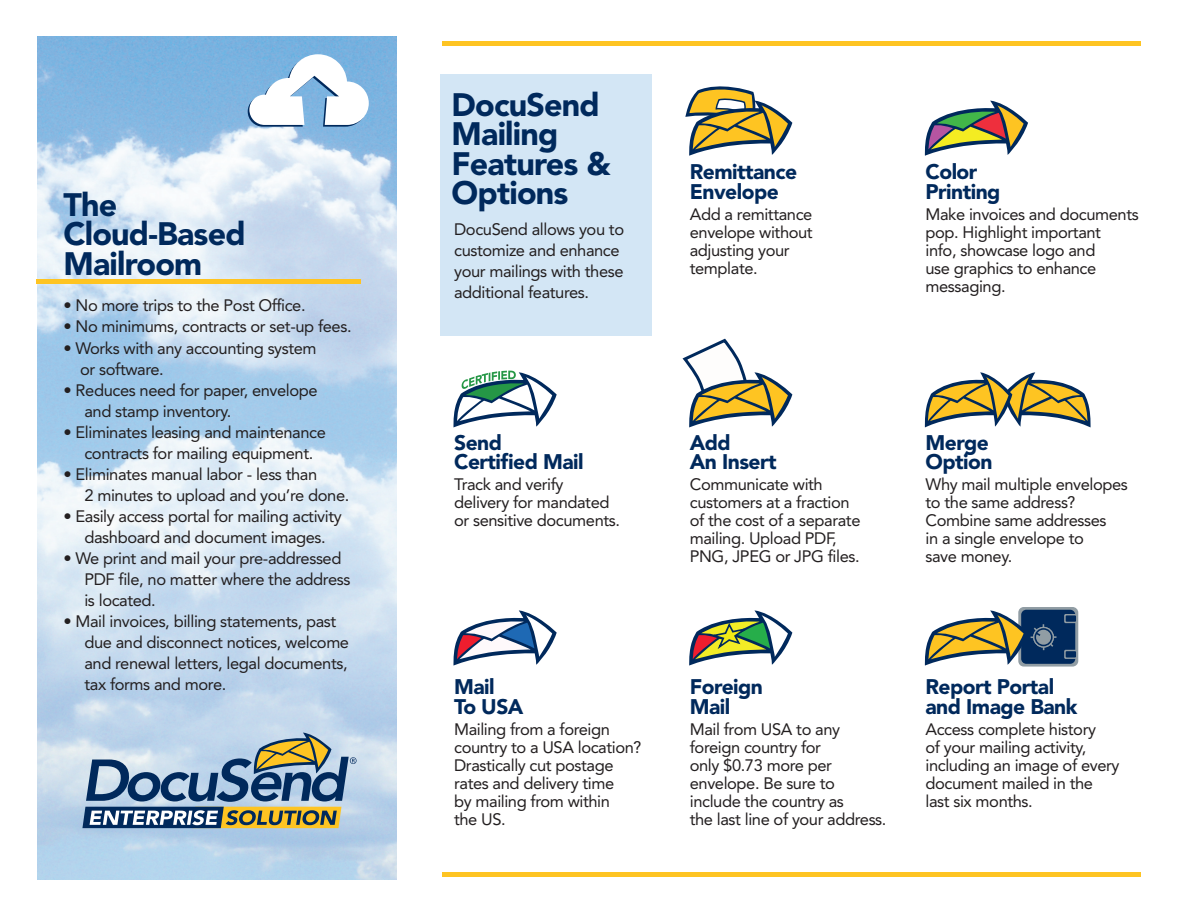
<style>
.page{position:relative;width:1188px;height:920px;background:#fff}
.page>*{position:absolute;margin:0;border:0;box-sizing:border-box;transform-origin:0 0}
.t1{font:900 32.25px/29.4px "Avenir";letter-spacing:-.025em;color:#00295c}
.t2{font:900 21px/19.5px "Avenir";letter-spacing:-.025em;color:#00295c}
.t3{font:16.5px/18px "Avenir";letter-spacing:-.025em;color:#231f20}
</style>
<div class="page">
<svg style="left:1017px;top:607px;width:60px;height:59px"></svg>
<div style="left:1020px;top:609px;width:54px;height:54px;background:#00295c;border-radius:5px"></div>
<svg style="left:1063px;top:649px;width:14px;height:9px"></svg>
<div style="left:1065px;top:651px;width:10px;height:6px;background:#00295c"></div>
<svg style="left:1063px;top:614px;width:14px;height:9px"></svg>
<div style="left:1065px;top:615px;width:10px;height:6px;background:#00295c"></div>
<div style="left:440px;top:74px;width:212px;height:261px;background:#d3e6f5"></div>
<img style="left:37px;top:36px;width:360px;height:843px">
<svg style="left:247px;top:54px;width:121px;height:73px"></svg>
<svg style="left:82px;top:732px;width:274px;height:96px;background:#8fa0a9"></svg>
<div style="left:37px;top:279px;width:324px;height:5px;background:#fec422"></div>
<div style="left:442px;top:41px;width:698px;height:5px;background:#fec422"></div>
<div style="left:442px;top:871px;width:698px;height:5px;background:#fec422"></div>
<svg style="left:924px;top:100px;width:103px;height:56px"></svg>
<svg style="left:924px;top:372px;width:166px;height:55px"></svg>
<svg style="left:453px;top:610px;width:103px;height:55px"></svg>
<svg style="left:924px;top:610px;width:132px;height:55px"></svg>
<svg style="left:685px;top:86px;width:107px;height:70px"></svg>
<svg style="left:682px;top:340px;width:110px;height:87px"></svg>
<svg style="left:453px;top:370px;width:103px;height:57px"></svg>
<svg style="left:689px;top:610px;width:103px;height:55px"></svg>
<h1 class="t1" style="left:64px;top:190px;width:184px">The<br>Cloud-Based<br>Mailroom</h1>
<p class="t3" style="left:64px;top:298px;width:243px">• No more trips to the Post Office.</p>
<p class="t3" style="left:64px;top:319px;width:289px">• No minimums, contracts or set-up fees.</p>
<p class="t3" style="left:80px;top:338px;width:238px;line-height:21px;text-indent:-17px">• Works with any accounting system or software.</p>
<p class="t3" style="left:84px;top:380px;width:235px;line-height:21px;text-indent:-21px">• Reduces need for paper, envelope and stamp inventory.</p>
<p class="t3" style="left:64px;top:422px;width:264px;line-height:21px;text-align:center">• Eliminates leasing and maintenance contracts for mailing equipment.</p>
<p class="t3" style="left:84px;top:464px;width:266px;line-height:21px;text-indent:-21px">• Eliminates manual labor - less than<br>2 minutes to upload and you’re done.</p>
<p class="t3" style="left:64px;top:506px;width:279px;line-height:21px;text-align:center">• Easily access portal for mailing activity dashboard and document images.</p>
<p class="t3" style="left:84px;top:548px;width:267px;line-height:21px;text-indent:-21px">• We print and mail your pre-addressed<br>PDF file, no matter where the address is located.</p>
<p class="t3" style="left:84px;top:611px;width:266px;line-height:21px;text-indent:-21px">• Mail invoices, billing statements, past due and disconnect notices, welcome and renewal letters, legal documents, tax forms and more.</p>
<h1 class="t1" style="left:451px;top:90px;width:160px">DocuSend<br>Mailing<br>Features &amp;<br>Options</h1>
<p class="t3" style="left:454px;top:220px;width:171px;line-height:21px">DocuSend allows you to customize and enhance your mailings with these additional features.</p>
<p class="t2" style="left:689px;top:162px;width:109px">Remittance<br>Envelope</p>
<p class="t3" style="left:689px;top:206px;width:124px">Add a remittance envelope without adjusting your template.</p>
<p class="t2" style="left:925px;top:162px;width:76px">Color<br>Printing</p>
<p class="t3" style="left:925px;top:206px;width:215px">Make invoices and documents pop. Highlight important<br>info, showcase logo and<br>use graphics to enhance messaging.</p>
<p class="t2" style="left:454px;top:432px;width:131px">Send<br>Certified Mail</p>
<p class="t3" style="left:454px;top:477px;width:167px">Track and verify delivery for mandated or sensitive documents.</p>
<p class="t2" style="left:454px;top:677px;width:71px">Mail<br>To USA</p>
<p class="t3" style="left:454px;top:721px;width:189px">Mailing from a foreign country to a USA location?<br>Drastically cut postage rates and delivery time<br>by mailing from within<br>the US.</p>
<p class="t2" style="left:689px;top:432px;width:88px">Add<br>An Insert</p>
<p class="t3" style="left:689px;top:477px;width:172px">Communicate with customers at a fraction of the cost of a separate mailing. Upload PDF,<br>PNG, JPEG or JPG files.</p>
<p class="t2" style="left:925px;top:432px;width:68px">Merge<br>Option</p>
<p class="t3" style="left:925px;top:477px;width:204px">Why mail multiple envelopes to the same address?<br>Combine same addresses<br>in a single envelope to<br>save money.</p>
<p class="t2" style="left:689px;top:677px;width:75px">Foreign<br>Mail</p>
<p class="t3" style="left:689px;top:721px;width:198px">Mail from USA to any foreign country for<br>only $0.73 more per envelope. Be sure to include the country as<br>the last line of your address.</p>
<p class="t2" style="left:925px;top:677px;width:153px">Report Portal and Image Bank</p>
<p class="t3" style="left:925px;top:721px;width:195px">Access complete history<br>of your mailing activity, including an image of every document mailed in the last six months.</p>
</div>
